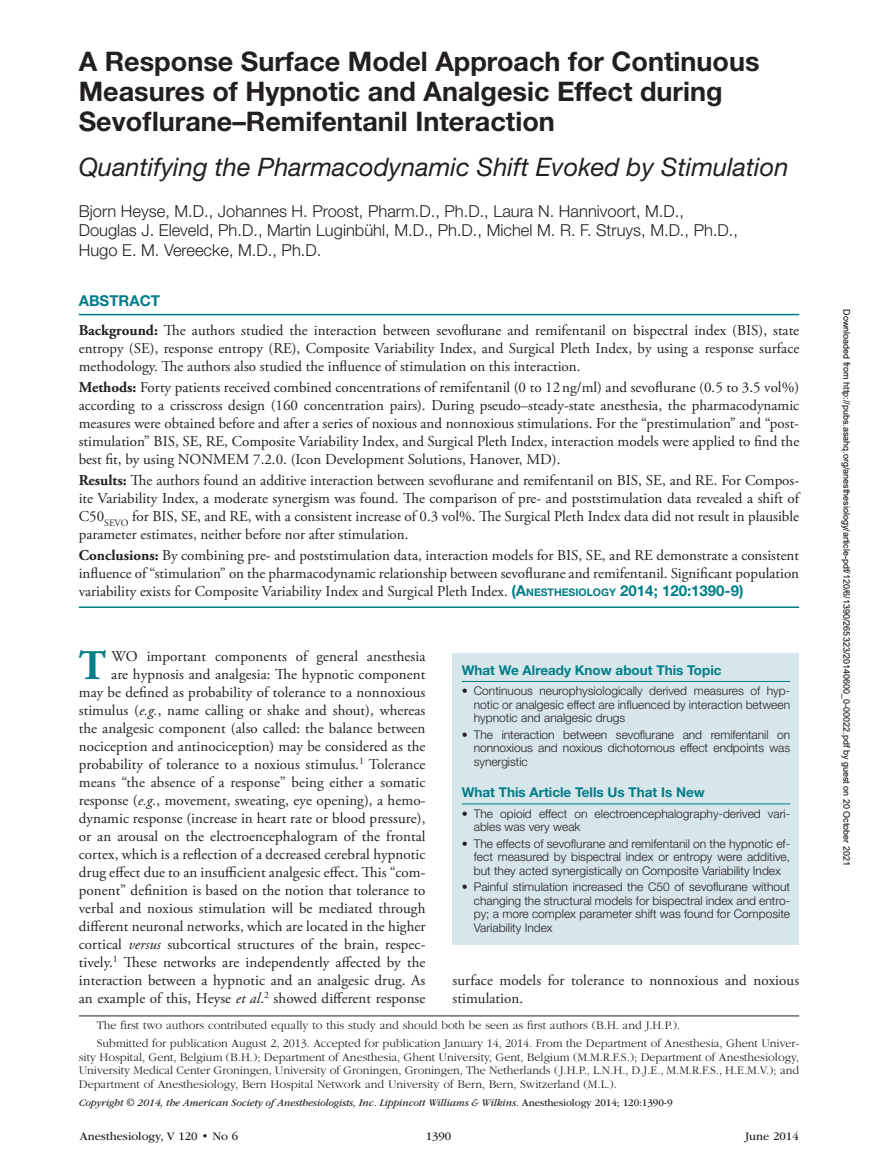
<style>
.page{position:relative;width:878px;height:1175px;background:#fff}
.page>*{position:absolute;margin:0;border:0;box-sizing:border-box;transform-origin:0 0}
.t1{font:700 42.15px "Adobe Garamond Pro";color:#007d88}
.t2{font:700 27px/30px "Helvetica Neue LT Std";color:#231f20}
.t3{font:italic 25.5px "Helvetica Neue LT Std";color:#231f20}
.t4{font:300 16.5px/19.5px "Helvetica Neue LT Std";color:#231f20}
.t5{font:15px/18px "Adobe Garamond Pro";letter-spacing:.005em;color:#231f20;text-align:justify}
.t6{font:700 15px "Helvetica Neue LT Std";color:#007d88}
.t7{font:700 13.5px "Helvetica Neue LT Std";color:#007d88}
.t8{font:300 12px/13.5px "Helvetica Neue LT Std";color:#231f20;text-align:justify}
.t9{font:300 12px/13.5px "ITC Garamond Std";color:#231f20}
.t10{font:12px "ITC Garamond Std";color:#231f20}
.t11{font:italic 10.5px "ITC Garamond Std";letter-spacing:-.01em;color:#231f20}
.t12{font:9px "Arial";color:#000}
.s1{font-weight:700}
.s2{font-family:"Helvetica Neue LT Std";font-weight:700;color:#007d88}
.s3{font-family:"Helvetica Neue LT Std";font-weight:700;font-size:10.5px;color:#007d88}
.s4{font-style:italic}
.s5{font-style:normal}
</style>
<div class="page">
<div style="left:452px;top:653px;width:347px;height:292px;background:#d6e6ea"></div>
<hr style="left:462px;top:681px;width:328px;height:1px;background:#007d88">
<hr style="left:462px;top:803px;width:328px;height:1px;background:#007d88">
<hr style="left:79px;top:314px;width:720px;height:1px;background:#007d88">
<hr style="left:79px;top:606px;width:720px;height:2px;background:#007d88">
<hr style="left:79px;top:1015px;width:720px;height:1px;background:#231f20">
<h2 class="t2" style="left:79px;top:46px;width:682px">A Response Surface Model Approach for Continuous<br>Measures of Hypnotic and Analgesic Effect during<br>Sevoflurane–Remifentanil Interaction</h2>
<h3 class="t3" style="left:79px;top:152px;width:711px">Quantifying the Pharmacodynamic Shift Evoked by Stimulation</h3>
<p class="t4" style="left:79px;top:201px;width:660px">Bjorn Heyse, M.D., Johannes H. Proost, Pharm.D., Ph.D., Laura N. Hannivoort, M.D.,<br>Douglas J. Eleveld, Ph.D., Martin Luginbühl, M.D., Ph.D., Michel M. R. F. Struys, M.D., Ph.D.,<br>Hugo E. M. Vereecke, M.D., Ph.D.</p>
<p class="t6" style="left:79px;top:292px;width:83px">ABSTRACT</p>
<p class="t5" style="left:79px;top:321px;width:722px"><span class="s1">Background:</span> The authors studied the interaction between sevoflurane and remifentanil on bispectral index (BIS), state entropy (SE), response entropy (RE), Composite Variability Index, and Surgical Pleth Index, by using a response surface methodology. The authors also studied the influence of stimulation on this interaction.</p>
<p class="t5" style="left:79px;top:378px;width:722px"><span class="s1">Methods:</span> Forty patients received combined concentrations of remifentanil (0 to 12ng/ml) and sevoflurane (0.5 to 3.5 vol%) according to a crisscross design (160 concentration pairs). During pseudo–steady-state anesthesia, the pharmacodynamic measures were obtained before and after a series of noxious and nonnoxious stimulations. For the “prestimulation” and “post&shy;stimulation” BIS, SE, RE, Composite Variability Index, and Surgical Pleth Index, interaction models were applied to find the best fit, by using NONMEM 7.2.0. (Icon Development Solutions, Hanover, MD).</p>
<p class="t5" style="left:79px;top:471px;width:722px"><span class="s1">Results:</span> The authors found an additive interaction between sevoflurane and remifentanil on BIS, SE, and RE. For Compos&shy;ite Variability Index, a moderate synergism was found. The comparison of pre- and poststimulation data revealed a shift of C50<sub>SEVO</sub> for BIS, SE, and RE, with a consistent increase of 0.3 vol%. The Surgical Pleth Index data did not result in plausible parameter estimates, neither before nor after stimulation.</p>
<p class="t5" style="left:79px;top:546px;width:721px"><span class="s1">Conclusions:</span> By combining pre- and poststimulation data, interaction models for BIS, SE, and RE demonstrate a consistent influence of “stimulation” on the pharmacodynamic relationship between sevoflurane and remifentanil. Significant population variability exists for Composite Variability Index and Surgical Pleth Index. <span class="s2">(A</span><span class="s3">NESTHESIOLOGY</span> <span class="s2">2014; 120:1390-9)</span></p>
<h1 class="t1" style="left:79px;top:640px;width:29px">T</h1>
<p class="t5" style="left:79px;top:647px;width:348px;text-align:right">WO important components of general anesthesia<br>are hypnosis and analgesia: The hypnotic component<br>may be defined as probability of tolerance to a nonnoxious stimulus (<span class="s4">e.g.</span>, name calling or shake and shout), whereas the analgesic component (also called: the balance between nociception and antinociception) may be considered as the probability of tolerance to a noxious stimulus.<sup>1</sup> Tolerance means “the absence of a response” being either a somatic response (<span class="s4">e.g.</span>, movement, sweating, eye opening), a hemo&shy;dynamic response (increase in heart rate or blood pressure), or an arousal on the electroencephalogram of the frontal cortex, which is a reflection of a decreased cerebral hypnotic drug effect due to an insufficient analgesic effect. This “com&shy;ponent” definition is based on the notion that tolerance to verbal and noxious stimulation will be mediated through different neuronal networks, which are located in the higher cortical <span class="s4">versus</span> subcortical structures of the brain, respec&shy;tively.<sup>1</sup> These networks are independently affected by the interaction between a hypnotic and an analgesic drug. As an example of this, Heyse <span class="s4">et al</span>.<sup>2</sup> showed different response</p>
<p class="t7" style="left:462px;top:662px;width:261px">What We Already Know about This Topic</p>
<p class="t8" style="left:474px;top:684px;width:318px;text-indent:-12px">• Continuous neurophysiologically derived measures of hyp&shy;notic or analgesic effect are influenced by interaction between hypnotic and analgesic drugs</p>
<p class="t8" style="left:474px;top:727px;width:318px;text-indent:-12px">• The interaction between sevoflurane and remifentanil on nonnoxious and noxious dichotomous effect endpoints was synergistic</p>
<p class="t7" style="left:462px;top:784px;width:244px">What This Article Tells Us That Is New</p>
<p class="t8" style="left:474px;top:806px;width:318px;text-indent:-12px">• The opioid effect on electroencephalography-derived vari&shy;ables was very weak</p>
<p class="t8" style="left:474px;top:836px;width:318px;text-indent:-12px">• The effects of sevoflurane and remifentanil on the hypnotic ef&shy;fect measured by bispectral index or entropy were additive, but they acted synergistically on Composite Variability Index</p>
<p class="t8" style="left:474px;top:880px;width:318px;text-indent:-12px">• Painful stimulation increased the C50 of sevoflurane without changing the structural models for bispectral index and entro&shy;py; a more complex parameter shift was found for Composite Variability Index</p>
<p class="t5" style="left:452px;top:971px;width:348px">surface models for tolerance to nonnoxious and noxious stimulation.</p>
<p class="t9" style="left:97px;top:1016px;width:703px;line-height:18px">The first two authors contributed equally to this study and should both be seen as first authors (B.H. and J.H.P.).<br>Submitted for publication August 2, 2013. Accepted for publication January 14, 2014. From the Department of Anesthesia, Ghent Univer-</p>
<p class="t9" style="left:79px;top:1050px;width:722px;text-align:justify">sity Hospital, Gent, Belgium (B.H.); Department of Anesthesia, Ghent University, Gent, Belgium (M.M.R.F.S.); Department of Anesthesiology, University Medical Center Groningen, University of Groningen, Groningen, The Netherlands (J.H.P., L.N.H., D.J.E., M.M.R.F.S., H.E.M.V.); and Department of Anesthesiology, Bern Hospital Network and University of Bern, Bern, Switzerland (M.L.).</p>
<p class="t11" style="left:79px;top:1096px;width:595px">Copyright © 2014, the American Society of Anesthesiologists, Inc. Lippincott Williams &amp; Wilkins. <span class="s5">Anesthesiology 2014; 120:1390-9</span></p>
<p class="t10" style="left:80px;top:1130px;width:160px">Anesthesiology, V 120 • No 6</p>
<p class="t10" style="left:426px;top:1130px;width:27px">1390</p>
<p class="t10" style="left:745px;top:1130px;width:55px">June 2014</p>
<p class="t12" style="left:850px;top:309px;width:558px;rotate:90deg">Downloaded from http://pubs.asahq.org/anesthesiology/article-pdf/120/6/1390/265323/20140600_0-00022.pdf by guest on 20 October 2021</p>
</div>
